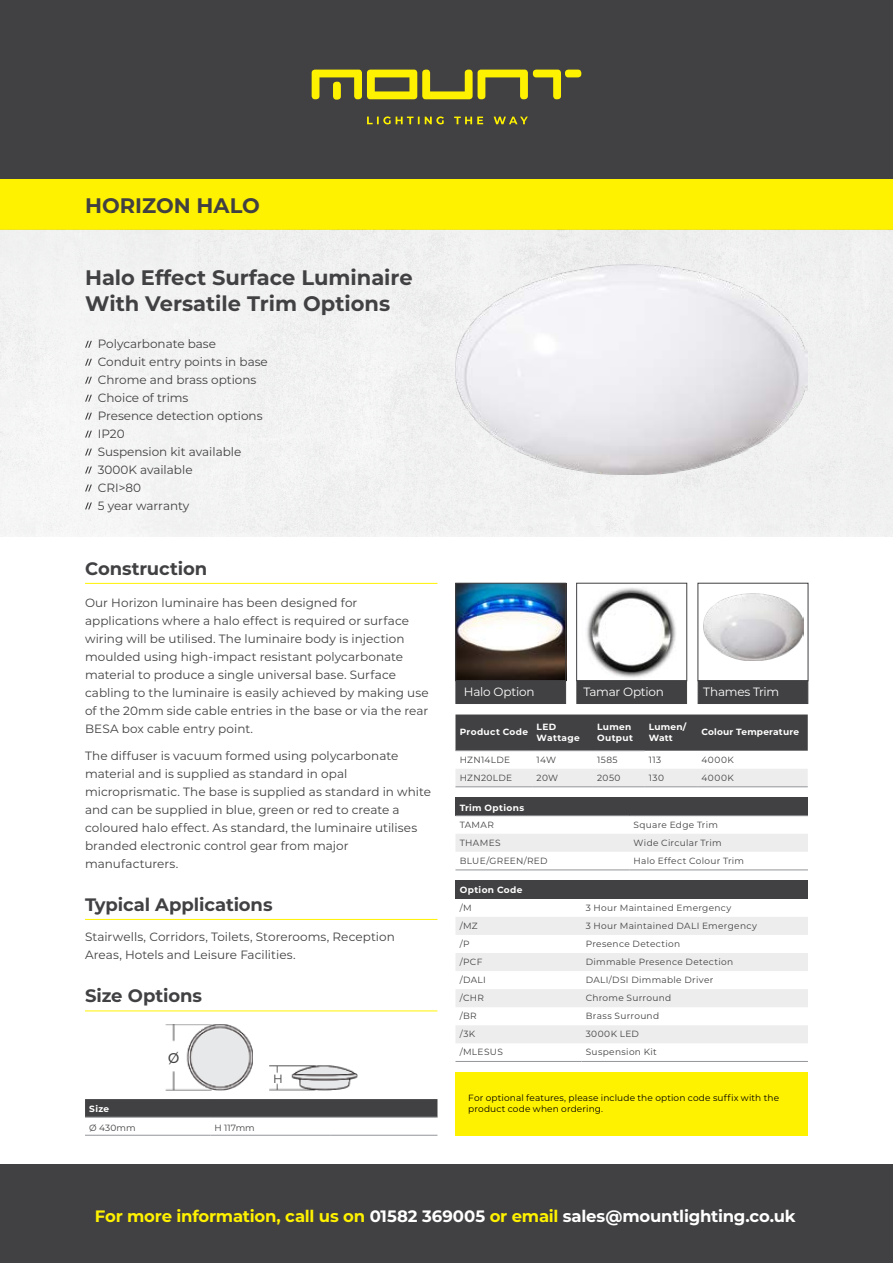
<style>
.page{position:relative;width:893px;height:1263px;background:#fff}
.page>*{position:absolute;margin:0;border:0;box-sizing:border-box;transform-origin:0 0}
.t1{font:700 21px/25.5px "Montserrat";color:#414042}
.t2{font:18.75px "Montserrat";color:#414042}
.t3{font:700 18px "Montserrat";letter-spacing:-.005em;color:#414042}
.t4{font:700 16.5px "Montserrat";letter-spacing:-.015em;color:#fff}
.t5{font:12px/18px "Montserrat";color:#414042}
.t6{font:12px "Montserrat";letter-spacing:-.015em;color:#fff}
.t7{font:9px "Montserrat";letter-spacing:.035em;color:#414042}
.t8{font:700 9px/10.5px "Montserrat";letter-spacing:.035em;color:#fff}
.t9{font:9px/10.5px "Montserrat";letter-spacing:.015em;color:#000}
.s1{color:#fff200}
</style>
<div class="page">
<div style="left:0;top:179px;width:893px;height:51px;background:#fff200"></div>
<div style="left:0;top:0;width:893px;height:179px;background:#414042"></div>
<svg style="left:367px;top:116px;width:161px;height:8px"></svg>
<svg style="left:312px;top:70px;width:269px;height:30px"></svg>
<div style="left:0;top:1164px;width:893px;height:99px;background:#414042"></div>
<div style="left:0;top:230px;width:893px;height:306px;background:#f1f2f2"></div>
<svg style="left:85px;top:341px;width:7px;height:7px"></svg>
<svg style="left:85px;top:359px;width:7px;height:7px"></svg>
<svg style="left:85px;top:395px;width:7px;height:7px"></svg>
<svg style="left:85px;top:431px;width:7px;height:7px"></svg>
<svg style="left:85px;top:377px;width:7px;height:7px"></svg>
<svg style="left:85px;top:413px;width:7px;height:7px"></svg>
<svg style="left:85px;top:449px;width:7px;height:6px"></svg>
<svg style="left:85px;top:467px;width:7px;height:6px"></svg>
<svg style="left:85px;top:484px;width:7px;height:7px"></svg>
<svg style="left:85px;top:502px;width:7px;height:7px"></svg>
<hr style="left:85px;top:583px;width:352px;height:1px;background:#fff200">
<hr style="left:85px;top:919px;width:352px;height:1px;background:#fff200">
<hr style="left:85px;top:1010px;width:352px;height:1px;background:#fff200">
<img style="left:455px;top:264px;width:353px;height:211px">
<svg style="left:85px;top:1099px;width:352px;height:18px;background:#434244"></svg>
<hr style="left:85px;top:1117px;width:125px;height:1px;background:#939598">
<hr style="left:210px;top:1117px;width:120px;height:1px;background:#939598">
<hr style="left:330px;top:1117px;width:107px;height:1px;background:#939598">
<hr style="left:85px;top:1135px;width:125px;height:1px;background:#939598">
<hr style="left:210px;top:1135px;width:120px;height:1px;background:#939598">
<hr style="left:330px;top:1135px;width:107px;height:1px;background:#939598">
<div style="left:455px;top:881px;width:353px;height:18px;background:#414042"></div>
<svg style="left:456px;top:917px;width:352px;height:90px"></svg>
<div style="left:456px;top:1025px;width:352px;height:18px;background:#ededee"></div>
<hr style="left:455px;top:1061px;width:126px;height:1px;background:#939598">
<hr style="left:581px;top:1061px;width:227px;height:1px;background:#939598">
<div style="left:455px;top:798px;width:353px;height:18px;background:#414042"></div>
<svg style="left:455px;top:834px;width:353px;height:36px"></svg>
<hr style="left:455px;top:870px;width:174px;height:1px;background:#939598">
<hr style="left:629px;top:870px;width:179px;height:1px;background:#939598">
<hr style="left:455px;top:815px;width:174px;height:1px;background:#939598">
<hr style="left:629px;top:815px;width:179px;height:1px;background:#939598">
<img style="left:165px;top:1024px;width:88px;height:66px">
<img style="left:270px;top:1065px;width:87px;height:25px">
<img style="left:586px;top:588px;width:90px;height:90px">
<div style="left:576px;top:583px;width:111px;height:98px;border:1px solid #414042"></div>
<div style="left:576px;top:680px;width:111px;height:24px;background:#414042;border:1px solid #414042"></div>
<div style="left:698px;top:583px;width:110px;height:98px;background:#fff;border:1px solid #414042"></div>
<div style="left:698px;top:680px;width:110px;height:24px;background:#414042;border:1px solid #414042"></div>
<img style="left:703px;top:594px;width:100px;height:66px">
<img style="left:457px;top:585px;width:107px;height:94px">
<div style="left:455px;top:583px;width:111px;height:98px;border:1px solid #414042"></div>
<div style="left:455px;top:680px;width:111px;height:24px;background:#414042"></div>
<div style="left:455px;top:1072px;width:353px;height:63px;background:#fff200"></div>
<div style="left:455px;top:714px;width:353px;height:37px;background:#414042"></div>
<div style="left:456px;top:769px;width:352px;height:17px;background:#ededee"></div>
<hr style="left:455px;top:786px;width:77px;height:1px;background:#939598">
<hr style="left:532px;top:786px;width:61px;height:1px;background:#939598">
<hr style="left:593px;top:786px;width:52px;height:1px;background:#939598">
<hr style="left:645px;top:786px;width:52px;height:1px;background:#939598">
<hr style="left:697px;top:786px;width:111px;height:1px;background:#939598">
<hr style="left:455px;top:750px;width:77px;height:1px;background:#939598">
<hr style="left:532px;top:750px;width:61px;height:1px;background:#939598">
<hr style="left:593px;top:750px;width:52px;height:1px;background:#939598">
<h1 class="t1" style="left:85px;top:192px;width:176px">HORIZON HALO</h1>
<h1 class="t1" style="left:85px;top:264px;width:329px">Halo Effect Surface Luminaire<br>With Versatile Trim Options</h1>
<p class="t5" style="left:98px;top:334px;width:172px">Polycarbonate base<br>Conduit entry points in base<br>Chrome and brass options<br>Choice of trims<br>Presence detection options<br>IP20<br>Suspension kit available<br>3000K available<br>CRI&gt;80<br>5 year warranty</p>
<h3 class="t3" style="left:85px;top:555px;width:124px">Construction</h3>
<p class="t5" style="left:85px;top:593px;width:345px">Our Horizon luminaire has been designed for applications where a halo effect is required or surface wiring will be utilised. The luminaire body is injection moulded using high-impact resistant polycarbonate material to produce a single universal base. Surface cabling to the luminaire is easily achieved by making use of the 20mm side cable entries in the base or via the rear BESA box cable entry point.</p>
<p class="t5" style="left:85px;top:746px;width:348px">The diffuser is vacuum formed using polycarbonate material and is supplied as standard in opal microprismatic. The base is supplied as standard in white and can be supplied in blue, green or red to create a coloured halo effect. As standard, the luminaire utilises branded electronic control gear from major manufacturers.</p>
<h3 class="t3" style="left:85px;top:891px;width:189px">Typical Applications</h3>
<p class="t5" style="left:85px;top:928px;width:311px">Stairwells, Corridors, Toilets, Storerooms, Reception<br>Areas, Hotels and Leisure Facilities.</p>
<h3 class="t3" style="left:85px;top:983px;width:118px">Size Options</h3>
<h2 class="t2" style="left:168px;top:1043px;width:13px">ø</h2>
<p class="t8" style="left:89px;top:1103px;width:22px">Size</p>
<p class="t7" style="left:89px;top:1121px;width:48px">Ø 430mm</p>
<p class="t7" style="left:215px;top:1121px;width:42px">H 117mm</p>
<p class="t5" style="left:273px;top:1069px;width:11px">H</p>
<p class="t6" style="left:464px;top:684px;width:72px">Halo Option</p>
<p class="t6" style="left:583px;top:684px;width:82px">Tamar Option</p>
<p class="t6" style="left:703px;top:684px;width:77px">Thames Trim</p>
<p class="t8" style="left:460px;top:726px;width:70px">Product Code</p>
<p class="t8" style="left:537px;top:721px;width:45px">LED<br>Wattage</p>
<p class="t8" style="left:597px;top:721px;width:37px">Lumen<br>Output</p>
<p class="t8" style="left:649px;top:721px;width:39px">Lumen/<br>Watt</p>
<p class="t8" style="left:701px;top:726px;width:99px">Colour Temperature</p>
<p class="t7" style="left:460px;top:753px;width:52px">HZN14LDE</p>
<p class="t7" style="left:537px;top:753px;width:21px">14W</p>
<p class="t7" style="left:597px;top:753px;width:22px">1585</p>
<p class="t7" style="left:649px;top:753px;width:14px">113</p>
<p class="t7" style="left:701px;top:753px;width:34px">4000K</p>
<p class="t7" style="left:460px;top:771px;width:54px">HZN20LDE</p>
<p class="t7" style="left:537px;top:771px;width:23px">20W</p>
<p class="t7" style="left:597px;top:771px;width:25px">2050</p>
<p class="t7" style="left:649px;top:771px;width:17px">130</p>
<p class="t7" style="left:701px;top:771px;width:34px">4000K</p>
<p class="t8" style="left:460px;top:802px;width:66px">Trim Options</p>
<p class="t7" style="left:460px;top:818px;width:36px">TAMAR</p>
<p class="t7" style="left:634px;top:818px;width:86px">Square Edge Trim</p>
<p class="t7" style="left:460px;top:836px;width:42px">THAMES</p>
<p class="t7" style="left:634px;top:836px;width:89px">Wide Circular Trim</p>
<p class="t7" style="left:460px;top:854px;width:89px">BLUE/GREEN/RED</p>
<p class="t7" style="left:634px;top:854px;width:112px">Halo Effect Colour Trim</p>
<p class="t8" style="left:460px;top:884px;width:64px">Option Code</p>
<p class="t7" style="left:460px;top:901px;width:13px">/M</p>
<p class="t7" style="left:586px;top:901px;width:147px">3 Hour Maintained Emergency</p>
<p class="t7" style="left:460px;top:919px;width:20px">/MZ</p>
<p class="t7" style="left:586px;top:919px;width:173px">3 Hour Maintained DALI Emergency</p>
<p class="t7" style="left:460px;top:937px;width:11px">/P</p>
<p class="t7" style="left:586px;top:937px;width:96px">Presence Detection</p>
<p class="t7" style="left:460px;top:955px;width:24px">/PCF</p>
<p class="t7" style="left:586px;top:955px;width:149px">Dimmable Presence Detection</p>
<p class="t7" style="left:460px;top:973px;width:28px">/DALI</p>
<p class="t7" style="left:586px;top:973px;width:129px">DALI/DSI Dimmable Driver</p>
<p class="t7" style="left:460px;top:992px;width:26px">/CHR</p>
<p class="t7" style="left:586px;top:992px;width:87px">Chrome Surround</p>
<p class="t7" style="left:460px;top:1010px;width:19px">/BR</p>
<p class="t7" style="left:586px;top:1010px;width:75px">Brass Surround</p>
<p class="t7" style="left:460px;top:1028px;width:17px">/3K</p>
<p class="t7" style="left:586px;top:1028px;width:55px">3000K LED</p>
<p class="t7" style="left:460px;top:1046px;width:45px">/MLESUS</p>
<p class="t7" style="left:586px;top:1046px;width:73px">Suspension Kit</p>
<p class="t9" style="left:468px;top:1093px;width:312px">For optional features, please include the option code suffix with the product code when ordering.</p>
<h3 class="t4" style="left:95px;top:1204px;width:702px"><span class="s1">For more information, call us on</span> 01582 369005 <span class="s1">or email</span> sales@mountlighting.co.uk</h3>
</div>
